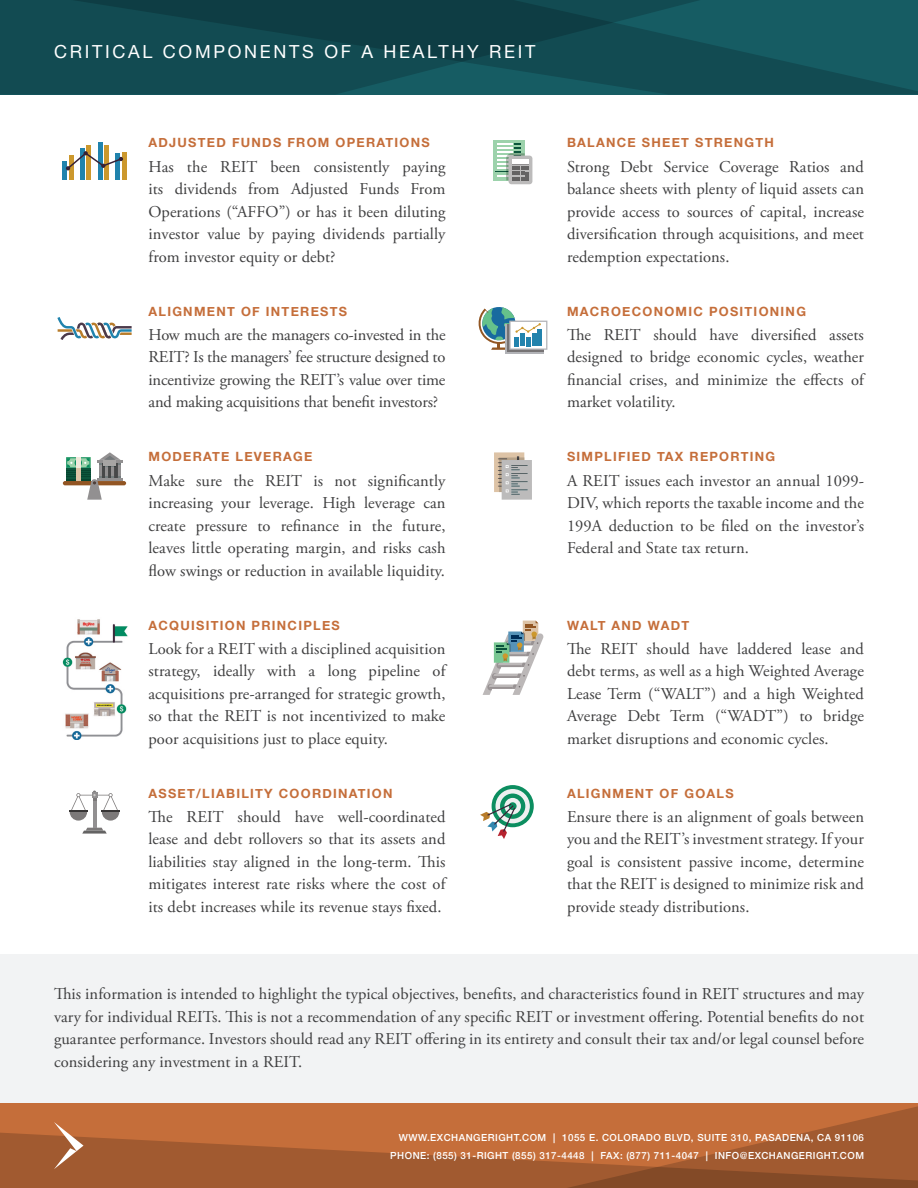
<style>
.page{position:relative;width:918px;height:1188px;background:#fff}
.page>*{position:absolute;margin:0;border:0;box-sizing:border-box;transform-origin:0 0}
.Page_Title{font:18px "Helvetica Neue";letter-spacing:.15em;color:#fff}
.Body_Copy{font:16.5px/22.5px "Adobe Garamond Pro";letter-spacing:.005em;color:#3e3e3f;text-align:justify}
.Body_Copy-2{font:700 12.75px "Helvetica Neue";letter-spacing:.1em;color:#c56e3a}
.Page_Title-2{font:500 9.75px/18px "Helvetica Neue";letter-spacing:.05em;color:#fff;text-align:right}
.t1{font:500 condensed 5.55px "Helvetica Neue LT Pro";color:#fff}
</style>
<div class="page">
<svg style="left:753px;top:0;width:165px;height:95px;background:#15585f"></svg>
<svg style="left:0;top:0;width:753px;height:95px;background:#114a51"></svg>
<svg style="left:57px;top:317px;width:75px;height:23px"></svg>
<div style="left:62px;top:162px;width:5px;height:18px;background:#2083ad"></div>
<div style="left:69px;top:155px;width:5px;height:25px;background:#cc982d"></div>
<div style="left:80px;top:148px;width:5px;height:32px;background:#2083ad"></div>
<div style="left:86px;top:145px;width:5px;height:35px;background:#cc982d"></div>
<div style="left:98px;top:143px;width:5px;height:37px;background:#2083ad"></div>
<div style="left:104px;top:145px;width:5px;height:35px;background:#cc982d"></div>
<div style="left:115px;top:154px;width:5px;height:26px;background:#2083ad"></div>
<div style="left:122px;top:152px;width:5px;height:28px;background:#cc982d"></div>
<svg style="left:66px;top:151px;width:57px;height:19px"></svg>
<hr style="left:97px;top:460px;width:26px;height:3px;background:#929091">
<hr style="left:97px;top:478px;width:26px;height:3px;background:#929091">
<hr style="left:63px;top:481px;width:63px;height:4px;background:#925523;border-radius:2px">
<svg style="left:66px;top:452px;width:55px;height:48px"></svg>
<svg style="left:494px;top:140px;width:31px;height:40px"></svg>
<div style="left:508px;top:156px;width:24px;height:28px;background:#bcbbbb;border-radius:3px"></div>
<svg style="left:496px;top:144px;width:33px;height:36px"></svg>
<div style="left:494px;top:452px;width:30px;height:40px;background:#ddc3a6"></div>
<div style="left:502px;top:460px;width:30px;height:40px;background:#bcbbbb"></div>
<svg style="left:498px;top:456px;width:30px;height:39px"></svg>
<img style="left:62px;top:619px;width:66px;height:120px">
<div style="left:0;top:955px;width:918px;height:148px;background:#f2f3f4"></div>
<div style="left:0;top:1103px;width:918px;height:85px;background:#c56e3a"></div>
<svg style="left:0;top:1132px;width:509px;height:56px;fill:#a15a30"></svg>
<svg style="left:509px;top:1106px;width:409px;height:82px"></svg>
<svg style="left:78px;top:795px;width:9px;height:17px"></svg>
<svg style="left:70px;top:795px;width:9px;height:17px"></svg>
<svg style="left:69px;top:810px;width:19px;height:11px"></svg>
<hr style="left:78px;top:795px;width:33px;height:1px;background:#7c7979">
<svg style="left:76px;top:793px;width:4px;height:4px"></svg>
<svg style="left:110px;top:795px;width:9px;height:17px"></svg>
<svg style="left:102px;top:795px;width:9px;height:17px"></svg>
<svg style="left:101px;top:810px;width:19px;height:11px"></svg>
<svg style="left:82px;top:828px;width:25px;height:6px"></svg>
<svg style="left:109px;top:793px;width:4px;height:4px"></svg>
<hr style="left:93px;top:798px;width:3px;height:30px;background:#929091">
<svg style="left:92px;top:791px;width:5px;height:9px"></svg>
<svg style="left:492px;top:785px;width:42px;height:42px"></svg>
<svg style="left:496px;top:789px;width:34px;height:34px"></svg>
<div style="left:500px;top:794px;width:25px;height:25px;background:#0c8e60;border-radius:50%"></div>
<div style="left:504px;top:798px;width:17px;height:16px;background:#eef0f0;border-radius:50%"></div>
<svg style="left:509px;top:802px;width:8px;height:8px"></svg>
<svg style="left:480px;top:804px;width:35px;height:35px"></svg>
<svg style="left:54px;top:1122px;width:30px;height:47px"></svg>
<svg style="left:483px;top:621px;width:60px;height:74px"></svg>
<div style="left:506px;top:324px;width:38px;height:29px;background:#b2b3b7"></div>
<div style="left:507px;top:324px;width:37px;height:28px;background:#767374"></div>
<svg style="left:479px;top:307px;width:68px;height:43px"></svg>
<p class="Page_Title" style="left:54px;top:38px;width:483px">CRITICAL COMPONENTS OF A HEALTHY REIT</p>
<p class="Body_Copy-2" style="left:148px;top:133px;width:283px">ADJUSTED FUNDS FROM OPERATIONS</p>
<p class="Body_Copy" style="left:148px;top:156px;width:299px">Has the REIT been consistently paying its dividends from Adjusted Funds From Operations (“AFFO”) or has it been diluting investor value by paying dividends partially from investor equity or debt?</p>
<p class="Body_Copy-2" style="left:148px;top:301px;width:200px">ALIGNMENT OF INTERESTS</p>
<p class="Body_Copy" style="left:148px;top:324px;width:299px">How much are the managers co-invested in the REIT? Is the managers’ fee structure designed to incentivize growing the REIT’s value over time and making acquisitions that benefit investors?</p>
<p class="Body_Copy-2" style="left:148px;top:447px;width:165px">MODERATE LEVERAGE</p>
<p class="t1" style="left:199px;top:485px;width:4px">$</p>
<p class="Body_Copy" style="left:148px;top:470px;width:299px">Make sure the REIT is not significantly increasing your leverage. High leverage can create pressure to refinance in the future, leaves little operating margin, and risks cash flow swings or reduction in available liquidity.</p>
<p class="Body_Copy-2" style="left:148px;top:615px;width:193px">ACQUISITION PRINCIPLES</p>
<p class="Body_Copy" style="left:148px;top:638px;width:299px">Look for a REIT with a disciplined acquisition strategy, ideally with a long pipeline of acquisitions pre-arranged for strategic growth, so that the REIT is not incentivized to make poor acquisitions just to place equity.</p>
<p class="Body_Copy-2" style="left:148px;top:783px;width:246px">ASSET/LIABILITY COORDINATION</p>
<p class="Body_Copy" style="left:148px;top:806px;width:299px">The REIT should have well-coordinated lease and debt rollovers so that its assets and liabilities stay aligned in the long-term. This mitigates interest rate risks where the cost of its debt increases while its revenue stays fixed.</p>
<p class="Body_Copy-2" style="left:567px;top:133px;width:208px">BALANCE SHEET STRENGTH</p>
<p class="Body_Copy" style="left:567px;top:156px;width:299px">Strong Debt Service Coverage Ratios and balance sheets with plenty of liquid assets can provide access to sources of capital, increase diversification through acquisitions, and meet redemption expectations.</p>
<p class="Body_Copy-2" style="left:567px;top:301px;width:241px">MACROECONOMIC POSITIONING</p>
<p class="Body_Copy" style="left:567px;top:324px;width:299px">The REIT should have diversified assets designed to bridge economic cycles, weather financial crises, and minimize the effects of market volatility.</p>
<p class="Body_Copy-2" style="left:567px;top:447px;width:210px">SIMPLIFIED TAX REPORTING</p>
<p class="t1" style="left:698px;top:485px;width:4px">$</p>
<p class="Body_Copy" style="left:567px;top:470px;width:299px">A REIT issues each investor an annual 1099- DIV, which reports the taxable income and the 199A deduction to be filed on the investor’s Federal and State tax return.</p>
<p class="Body_Copy-2" style="left:567px;top:615px;width:124px">WALT AND WADT</p>
<p class="Body_Copy" style="left:567px;top:638px;width:299px">The REIT should have laddered lease and debt terms, as well as a high Weighted Average Lease Term (“WALT”) and a high Weighted Average Debt Term (“WADT”) to bridge market disruptions and economic cycles.</p>
<p class="Body_Copy-2" style="left:567px;top:783px;width:168px">ALIGNMENT OF GOALS</p>
<p class="Body_Copy" style="left:567px;top:806px;width:299px">Ensure there is an alignment of goals between you and the REIT’s investment strategy. If your goal is consistent passive income, determine that the REIT is designed to minimize risk and provide steady distributions.</p>
<p class="t1" style="left:617px;top:875px;width:4px">$</p>
<p class="Body_Copy" style="left:54px;top:983px;width:812px">This information is intended to highlight the typical objectives, benefits, and characteristics found in REIT structures and may vary for individual REITs. This is not a recommendation of any specific REIT or investment offering. Potential benefits do not guarantee performance. Investors should read any REIT offering in its entirety and consult their tax and/or legal counsel before considering any investment in a REIT.</p>
<p class="Page_Title-2" style="left:390px;top:1128px;width:475px">WWW.EXCHANGERIGHT.COM | 1055 E. COLORADO BLVD, SUITE 310, PASADENA, CA 91106<br>PHONE: (855) 31-RIGHT (855) 317-4448 | FAX: (877) 711-4047 | INFO@EXCHANGERIGHT.COM</p>
</div>
